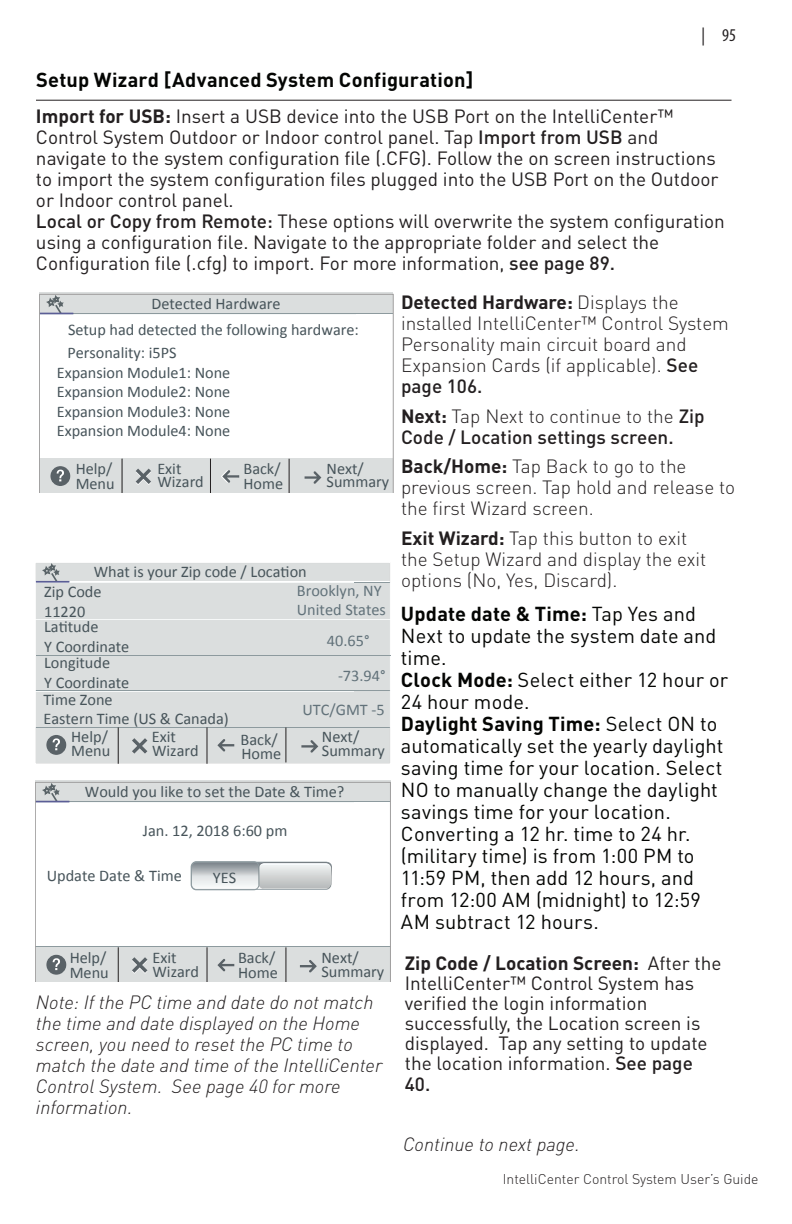
<style>
.page{position:relative;width:792px;height:1224px;background:#fff}
.page>*{position:absolute;margin:0;border:0;box-sizing:border-box;transform-origin:0 0}
.t1{font:20px/22px "DIN Pro";letter-spacing:.005em;color:#040503}
.t2{font:700 20px "DIN Pro";letter-spacing:.01em;color:#040503}
.t3{font:19px/21px "DIN Pro";color:#231f20}
.t4{font:300 19px/21px "DIN Pro";color:#231f20}
.t5{font:italic 300 19px/21px "DIN Pro";color:#231f20}
.t6{font:500 19px/21px "DIN Pro";color:#231f20}
.t7{font:condensed 18px "Myriad Pro";color:#231f20}
.t8{font:16.2px/19.6px "Calibri";color:#47545a}
.t9{font:16.2px/19.6px "Calibri";color:#62727a}
.t10{font:300 14px "DIN Pro";color:#231f20}
.s1{font-weight:700}
.s2{font-weight:500}
.s3{font-weight:300}
</style>
<div class="page">
<div style="left:39px;top:293px;width:354px;height:20px;background:#d1d3d3"></div>
<svg style="left:39px;top:294px;width:354px;height:199px"></svg>
<svg style="left:305px;top:471px;width:16px;height:13px"></svg>
<div style="left:50px;top:466px;width:20px;height:20px;background:#5a6267;border-radius:50%"></div>
<svg style="left:57px;top:470px;width:7px;height:11px"></svg>
<svg style="left:136px;top:469px;width:15px;height:16px"></svg>
<svg style="left:221px;top:470px;width:18px;height:13px"></svg>
<hr style="left:122px;top:459px;width:1px;height:34px;background:#231f20">
<hr style="left:210px;top:459px;width:1px;height:34px;background:#231f20">
<hr style="left:289px;top:459px;width:1px;height:34px;background:#231f20">
<div style="left:35px;top:781px;width:355px;height:20px;background:#d2d5d5"></div>
<svg style="left:35px;top:782px;width:355px;height:200px"></svg>
<svg style="left:300px;top:960px;width:17px;height:13px"></svg>
<div style="left:46px;top:955px;width:20px;height:20px;background:#5a6267;border-radius:50%"></div>
<svg style="left:53px;top:958px;width:7px;height:12px"></svg>
<svg style="left:132px;top:957px;width:15px;height:17px"></svg>
<svg style="left:217px;top:959px;width:17px;height:12px"></svg>
<hr style="left:118px;top:947px;width:1px;height:35px;background:#231f20">
<hr style="left:207px;top:947px;width:1px;height:35px;background:#231f20">
<hr style="left:286px;top:947px;width:1px;height:35px;background:#231f20">
<svg style="left:191px;top:862px;width:141px;height:28px;background:#ccd0d1"></svg>
<div style="left:191px;top:861px;width:68px;height:29px;border:1px solid #8c999e;border-radius:5px"></div>
<div style="left:35px;top:563px;width:355px;height:18px;background:#dbdede"></div>
<div style="left:35px;top:727px;width:355px;height:37px;background:#dbdede"></div>
<hr style="left:35px;top:582px;width:355px;height:1px;background:#8d9a9e">
<div style="left:35px;top:583px;width:355px;height:37px;background:#dbdede"></div>
<div style="left:35px;top:619px;width:355px;height:36px;background:#dbdede"></div>
<div style="left:35px;top:654px;width:355px;height:37px;background:#dbdede"></div>
<div style="left:35px;top:691px;width:355px;height:37px;background:#dbdede"></div>
<hr style="left:35px;top:727px;width:355px;height:1px;background:#8d9a9e">
<hr style="left:35px;top:619px;width:355px;height:1px;background:#8d9a9e">
<hr style="left:35px;top:620px;width:355px;height:1px;background:#f6f8f8">
<hr style="left:35px;top:691px;width:318px;height:1px;background:#f6f8f8">
<svg style="left:301px;top:740px;width:17px;height:13px"></svg>
<div style="left:46px;top:735px;width:20px;height:20px;background:#5a6267;border-radius:50%"></div>
<svg style="left:53px;top:738px;width:7px;height:12px"></svg>
<svg style="left:132px;top:738px;width:15px;height:16px"></svg>
<svg style="left:217px;top:739px;width:17px;height:13px"></svg>
<svg style="left:42px;top:565px;width:18px;height:16px"></svg>
<hr style="left:35px;top:581px;width:34px;height:2px;background:#5b5e96">
<div style="left:35px;top:563px;width:355px;height:201px;border:1px solid #fff"></div>
<hr style="left:118px;top:727px;width:1px;height:37px;background:#231f20">
<hr style="left:207px;top:727px;width:1px;height:37px;background:#231f20">
<hr style="left:286px;top:728px;width:1px;height:34px;background:#231f20">
<hr style="left:36px;top:655px;width:354px;height:1px;background:#8d9a9e">
<hr style="left:36px;top:100px;width:696px;height:1px;background:#231f20">
<p class="t2" style="left:36px;top:63px;width:439px">Setup Wizard [Advanced System Configuration]</p>
<p class="t7" style="left:702px;top:24px;width:36px">| 95</p>
<p class="t3" style="left:36px;top:104px;width:691px"><span class="s1">Import for USB:</span> Insert a USB device into the USB Port on the IntelliCenter™ Control System Outdoor or Indoor control panel. Tap <span class="s2">Import from USB</span> and navigate to the system configuration file (.CFG). Follow the on screen instructions to import the system configuration files plugged into the USB Port on the Outdoor or Indoor control panel.<br><span class="s2">Local or Copy from Remote:</span> These options will overwrite the system configuration using a configuration file. Navigate to the appropriate folder and select the Configuration file (.cfg) to import. For more information, <span class="s2">see page 89.</span></p>
<p class="t8" style="left:68px;top:291px;width:292px;line-height:25.4px;text-align:center">Detected Hardware<br>Setup had detected the following hardware:</p>
<p class="t8" style="left:57px;top:343px;width:175px;text-indent:11px">Personality: i5PS<br>Expansion Module1: None<br>Expansion Module2: None<br>Expansion Module3: None<br>Expansion Module4: None</p>
<p class="t8" style="left:76px;top:459px;width:38px">Help/</p>
<p class="t8" style="left:244px;top:459px;width:39px">Back/</p>
<p class="t8" style="left:327px;top:459px;width:39px">Next/</p>
<p class="t8" style="left:76px;top:473px;width:40px">Menu</p>
<p class="t8" style="left:157px;top:472px;width:48px">Wizard</p>
<p class="t8" style="left:244px;top:473px;width:41px">Home</p>
<p class="t8" style="left:327px;top:472px;width:64px">Summary</p>
<p class="t8" style="left:157px;top:459px;width:26px">Exit</p>
<p class="t8" style="left:94px;top:562px;width:215px">What is your Zip code / Location</p>
<p class="t9" style="left:297px;top:581px;width:91px">Brooklyn, NY<br>United States</p>
<p class="t8" style="left:44px;top:582px;width:59px">Zip Code<br>11220</p>
<p class="t8" style="left:44px;top:617px;width:87px">Latitude<br>Y Coordinate</p>
<p class="t8" style="left:44px;top:653px;width:87px">Longitude<br>Y Coordinate</p>
<p class="t8" style="left:43px;top:689px;width:187px">Time Zone<br>Eastern Time (US &amp; Canada)</p>
<p class="t9" style="left:327px;top:631px;width:44px">40.65°</p>
<p class="t9" style="left:338px;top:665px;width:49px">-73.94°</p>
<p class="t9" style="left:302px;top:700px;width:84px">UTC/GMT -5</p>
<p class="t8" style="left:71px;top:727px;width:38px">Help/</p>
<p class="t8" style="left:152px;top:727px;width:26px">Exit</p>
<p class="t8" style="left:241px;top:730px;width:39px">Back/</p>
<p class="t8" style="left:322px;top:727px;width:39px">Next/</p>
<p class="t8" style="left:71px;top:741px;width:41px">Menu</p>
<p class="t8" style="left:152px;top:741px;width:48px">Wizard</p>
<p class="t8" style="left:241px;top:744px;width:41px">Home</p>
<p class="t8" style="left:322px;top:741px;width:64px">Summary</p>
<p class="t8" style="left:85px;top:782px;width:261px">Would you like to set the Date &amp; Time?</p>
<p class="t8" style="left:143px;top:821px;width:146px">Jan. 12, 2018 6:60 pm</p>
<p class="t8" style="left:47px;top:866px;width:137px">Update Date &amp; Time</p>
<p class="t8" style="left:213px;top:868px;width:25px">YES</p>
<p class="t8" style="left:70px;top:948px;width:38px">Help/</p>
<p class="t8" style="left:238px;top:948px;width:39px">Back/</p>
<p class="t8" style="left:321px;top:948px;width:39px">Next/</p>
<p class="t8" style="left:70px;top:963px;width:41px">Menu</p>
<p class="t8" style="left:238px;top:963px;width:41px">Home</p>
<p class="t8" style="left:321px;top:962px;width:64px">Summary</p>
<p class="t8" style="left:152px;top:951px;width:48px;line-height:13.6px">Exit<br>Wizard</p>
<p class="t5" style="left:36px;top:990px;width:348px">Note: If the PC time and date do not match the time and date displayed on the Home screen, you need to reset the PC time to match the date and time of the IntelliCenter Control System. See page 40 for more information.</p>
<p class="t4" style="left:401px;top:290px;width:329px"><span class="s1">Detected Hardware:</span> Displays the installed IntelliCenter™ Control System<br>Personality main circuit board and<br>Expansion Cards (if applicable). <span class="s2">See page 106.</span></p>
<p class="t6" style="left:401px;top:403px;width:305px"><span class="s1">Next:</span> <span class="s3">Tap Next to continue to the</span> Zip<br>Code / Location settings screen.</p>
<p class="t4" style="left:401px;top:454px;width:336px"><span class="s1">Back/Home:</span> Tap Back to go to the previous screen. Tap hold and release to the first Wizard screen.</p>
<p class="t4" style="left:401px;top:526px;width:307px"><span class="s1">Exit Wizard:</span> Tap this button to exit the Setup Wizard and display the exit options (No, Yes, Discard).</p>
<p class="t1" style="left:401px;top:601px;width:329px"><span class="s1">Update date &amp; Time:</span> Tap Yes and<br>Next to update the system date and time.<br><span class="s1">Clock Mode:</span> Select either 12 hour or<br>24 hour mode.<br><span class="s1">Daylight Saving Time:</span> Select ON to automatically set the yearly daylight saving time for your location. Select<br>NO to manually change the daylight savings time for your location.<br>Converting a 12 hr. time to 24 hr. (military time) is from 1:00 PM to<br>11:59 PM, then add 12 hours, and from 12:00 AM (midnight) to 12:59<br>AM subtract 12 hours.</p>
<p class="t3" style="left:405px;top:951px;width:318px;line-height:20.2px"><span class="s1">Zip Code / Location Screen:</span> After the<br>IntelliCenter™ Control System has verified the login information successfully, the Location screen is displayed. Tap any setting to update the location information. <span class="s2">See page<br>40.</span></p>
<p class="t5" style="left:403px;top:1132px;width:178px">Continue to next page.</p>
<p class="t10" style="left:503px;top:1168px;width:257px">IntelliCenter Control System User’s Guide</p>
</div>
